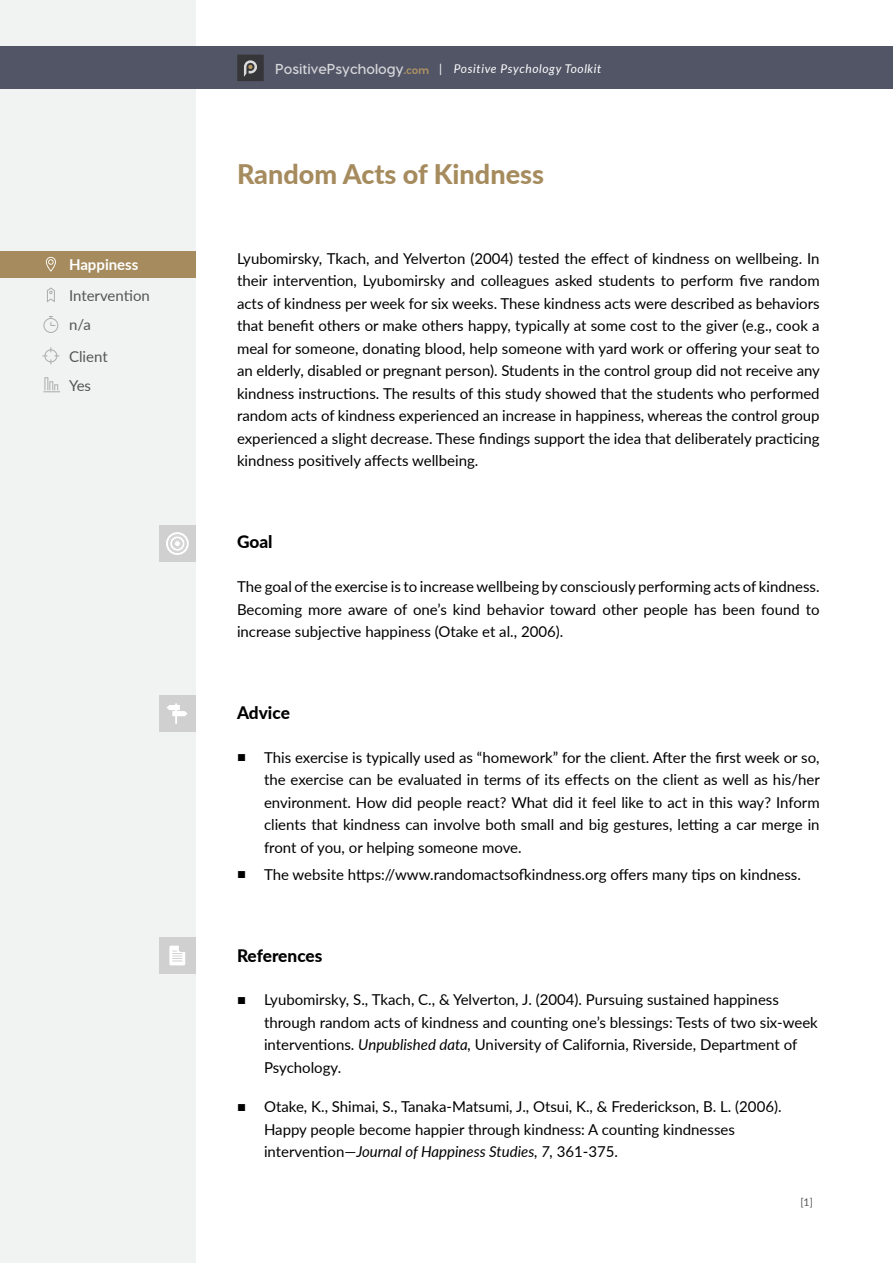
<style>
.page{position:relative;width:893px;height:1263px;background:#fff}
.page>*{position:absolute;margin:0;border:0;box-sizing:border-box;transform-origin:0 0}
.t1{font:800 27px "Lato";color:#a58b5d}
.t2{font:800 17.25px "Lato";color:#000}
.t3{font:15px/22.5px "Lato";color:#000;text-align:justify}
.t4{font:15px/31.3px "Lato";color:#555}
.t5{font:700 15px "Lato";color:#fff}
.t6{font:italic 12px "Lato";letter-spacing:.05em;color:#fff}
.t7{font:10.5px "Lato";color:#555}
.s1{font-family:"Visby CF";font-weight:700;font-style:normal;font-size:14.4px;color:#d6d7da}
.s2{font-family:"Visby CF";font-weight:800;font-style:normal;font-size:10.8px;color:#af9364}
.s3{font-style:normal}
.s4{font-family:"Arial"}
.s5{font-style:italic}
</style>
<div class="page">
<div style="left:0;top:0;width:195px;height:1263px;background:#f1f3f3"></div>
<div style="left:0;top:46px;width:893px;height:43px;background:#525566"></div>
<div style="left:237px;top:55px;width:27px;height:26px;background:#363638"></div>
<svg style="left:244px;top:60px;width:13px;height:17px"></svg>
<div style="left:0;top:251px;width:195px;height:27px;background:#a58b5d"></div>
<svg style="left:47px;top:287px;width:8px;height:15px"></svg>
<svg style="left:43px;top:316px;width:15px;height:17px"></svg>
<svg style="left:42px;top:347px;width:17px;height:17px"></svg>
<svg style="left:46px;top:257px;width:10px;height:15px"></svg>
<div style="left:159px;top:525px;width:36px;height:37px;background:#d0d0d0"></div>
<svg style="left:166px;top:532px;width:23px;height:23px"></svg>
<div style="left:159px;top:695px;width:36px;height:37px;background:#d0d0d0"></div>
<svg style="left:167px;top:703px;width:20px;height:21px"></svg>
<div style="left:159px;top:937px;width:36px;height:36px;background:#d0d0d0"></div>
<svg style="left:169px;top:946px;width:16px;height:19px"></svg>
<svg style="left:43px;top:377px;width:17px;height:15px"></svg>
<p class="t5" style="left:69px;top:254px;width:71px">Happiness</p>
<p class="t4" style="left:69px;top:279px;width:82px">Intervention</p>
<p class="t4" style="left:69px;top:309px;width:40px">n/a<br>Client</p>
<p class="t4" style="left:69px;top:369px;width:24px">Yes</p>
<p class="t6" style="left:275px;top:60px;width:328px"><span class="s1">PositivePsychology</span><span class="s2">.com</span> <span class="s3">|</span> Positive Psychology Toolkit</p>
<h1 class="t1" style="left:237px;top:154px;width:308px">Random Acts of Kindness</h1>
<p class="t3" style="left:237px;top:246px;width:584px">Lyubomirsky, Tkach, and Yelverton (2004) tested the effect of kindness on wellbeing. In their intervention, Lyubomirsky and colleagues asked students to perform five random acts of kindness per week for six weeks. These kindness acts were described as behaviors that benefit others or make others happy, typically at some cost to the giver (e.g., cook a meal for someone, donating blood, help someone with yard work or offering your seat to an elderly, disabled or pregnant person). Students in the control group did not receive any kindness instructions. The results of this study showed that the students who performed random acts of kindness experienced an increase in happiness, whereas the control group experienced a slight decrease. These findings support the idea that deliberately practicing kindness positively affects wellbeing.</p>
<p class="t2" style="left:237px;top:529px;width:37px">Goal</p>
<p class="t3" style="left:237px;top:575px;width:584px">The goal of the exercise is to increase wellbeing by consciously performing acts of kindness.<br>Becoming more aware of one’s kind behavior toward other people has been found to increase subjective happiness (Otake et al., 2006).</p>
<p class="t2" style="left:237px;top:700px;width:54px">Advice</p>
<p class="t3" style="left:264px;top:745px;width:557px;text-indent:-27px"><span class="s4">■</span> This exercise is typically used as “homework” for the client. After the first week or so, the exercise can be evaluated in terms of its effects on the client as well as his/her environment. How did people react? What did it feel like to act in this way? Inform clients that kindness can involve both small and big gestures, letting a car merge in front of you, or helping someone move.</p>
<p class="t3" style="left:237px;top:862px;width:565px"><span class="s4">■</span> The website https://www.randomactsofkindness.org offers many tips on kindness.</p>
<p class="t2" style="left:237px;top:942px;width:87px">References</p>
<p class="t3" style="left:264px;top:988px;width:555px;text-align:left;text-indent:-27px"><span class="s4">■</span> Lyubomirsky, S., Tkach, C., &amp; Yelverton, J. (2004). Pursuing sustained happiness through random acts of kindness and counting one’s blessings: Tests of two six-week interventions. <span class="s5">Unpublished data,</span> University of California, Riverside, Department of Psychology.</p>
<p class="t3" style="left:264px;top:1095px;width:519px;text-align:left;text-indent:-27px"><span class="s4">■</span> Otake, K., Shimai, S., Tanaka-Matsumi, J., Otsui, K., &amp; Frederickson, B. L. (2006).<br>Happy people become happier through kindness: A counting kindnesses intervention—<span class="s5">Journal of Happiness Studies, 7,</span> 361-375.</p>
<p class="t7" style="left:800px;top:1195px;width:14px">[1]</p>
</div>
